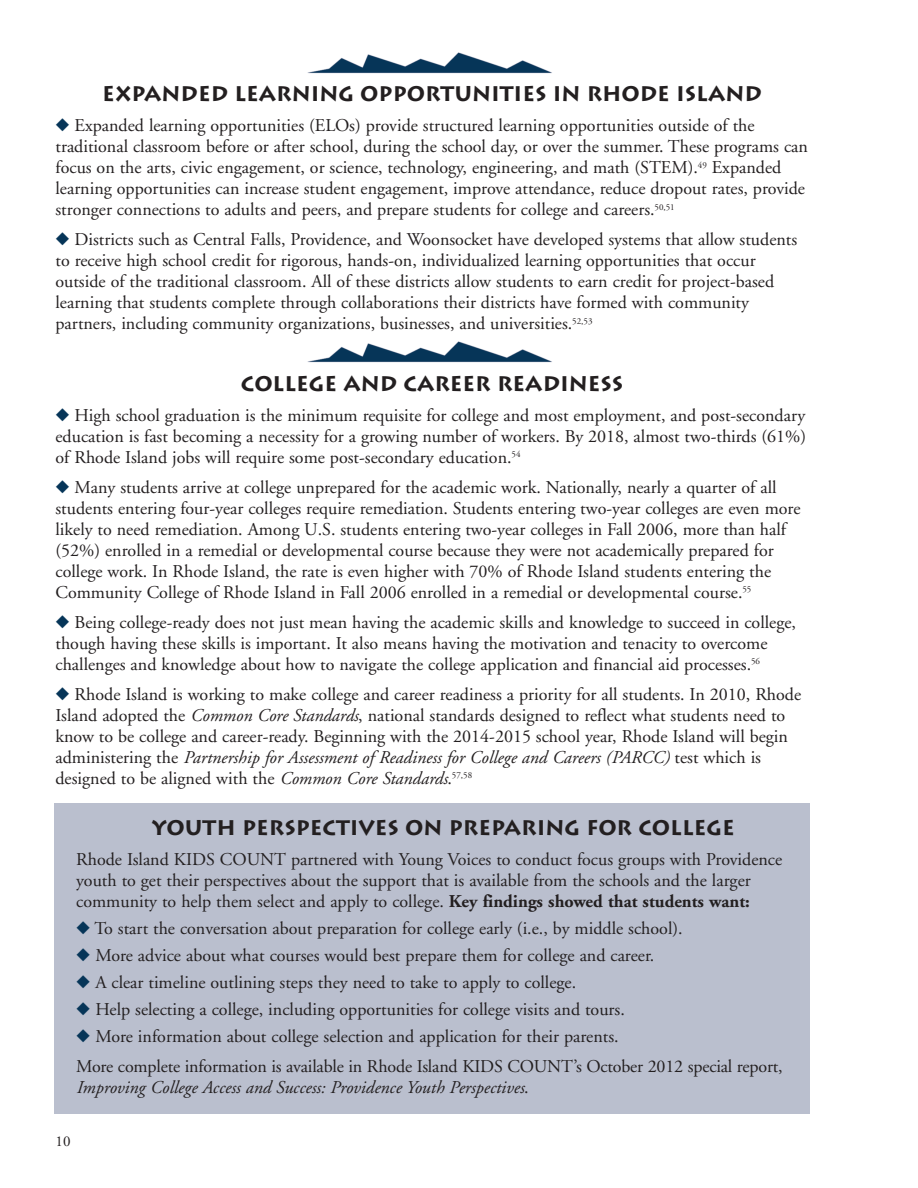
<style>
.page{position:relative;width:918px;height:1188px;background:#fff}
.page>*{position:absolute;margin:0;border:0;box-sizing:border-box;transform-origin:0 0}
.t1{font:700 21px "Lithos";color:#231f20}
.t2{font:18px/21px "Adobe Garamond";color:#231f20}
.t3{font:italic 18px "Adobe Garamond";color:#231f20}
.t4{font:15px "Adobe Garamond";color:#231f20}
.s1{color:#063558}
.s2{font-style:italic}
.s3{font-weight:700}
.s4{font-style:normal}
</style>
<div class="page">
<div style="left:54px;top:803px;width:756px;height:311px;background:#babfce"></div>
<img style="left:307px;top:52px;width:245px;height:22px">
<img style="left:307px;top:341px;width:245px;height:22px">
<p class="t1" style="left:102px;top:82px;width:661px">EXPANDED LEARNING OPPORTUNITIES IN RHODE ISLAND</p>
<p class="t2" style="left:55px;top:116px;width:754px"><span class="s1">◆</span> Expanded learning opportunities (ELOs) provide structured learning opportunities outside of the traditional classroom before or after school, during the school day, or over the summer. These programs can focus on the arts, civic engagement, or science, technology, engineering, and math (STEM).<sup>49</sup> Expanded learning opportunities can increase student engagement, improve attendance, reduce dropout rates, provide stronger connections to adults and peers, and prepare students for college and careers.<sup>50,51</sup></p>
<p class="t2" style="left:56px;top:230px;width:743px"><span class="s1">◆</span> Districts such as Central Falls, Providence, and Woonsocket have developed systems that allow students to receive high school credit for rigorous, hands-on, individualized learning opportunities that occur outside of the traditional classroom. All of these districts allow students to earn credit for project-based learning that students complete through collaborations their districts have formed with community partners, including community organizations, businesses, and universities.<sup>52,53</sup></p>
<p class="t1" style="left:241px;top:371px;width:384px">COLLEGE AND CAREER READINESS</p>
<p class="t2" style="left:56px;top:405px;width:752px;text-align:justify"><span class="s1">◆</span> High school graduation is the minimum requisite for college and most employment, and post-secondary education is fast becoming a necessity for a growing number of workers. By 2018, almost two-thirds (61%) of Rhode Island jobs will require some post-secondary education.<sup>54</sup></p>
<p class="t2" style="left:56px;top:477px;width:747px"><span class="s1">◆</span> Many students arrive at college unprepared for the academic work. Nationally, nearly a quarter of all students entering four-year colleges require remediation. Students entering two-year colleges are even more likely to need remediation. Among U.S. students entering two-year colleges in Fall 2006, more than half (52%) enrolled in a remedial or developmental course because they were not academically prepared for college work. In Rhode Island, the rate is even higher with 70% of Rhode Island students entering the Community College of Rhode Island in Fall 2006 enrolled in a remedial or developmental course.<sup>55</sup></p>
<p class="t2" style="left:56px;top:612px;width:742px"><span class="s1">◆</span> Being college-ready does not just mean having the academic skills and knowledge to succeed in college, though having these skills is important. It also means having the motivation and tenacity to overcome challenges and knowledge about how to navigate the college application and financial aid processes.<sup>56</sup></p>
<p class="t2" style="left:56px;top:684px;width:747px"><span class="s1">◆</span> Rhode Island is working to make college and career readiness a priority for all students. In 2010, Rhode Island adopted the <span class="s2">Common Core Standards</span>, national standards designed to reflect what students need to know to be college and career-ready. Beginning with the 2014-2015 school year, Rhode Island will begin administering the <span class="s2">Partnership for Assessment of Readiness for College and Careers (PARCC)</span> test which is designed to be aligned with the <span class="s2">Common Core Standards</span>.<sup>57,58</sup></p>
<p class="t1" style="left:152px;top:815px;width:585px">YOUTH PERSPECTIVES ON PREPARING FOR COLLEGE</p>
<p class="t2" style="left:76px;top:849px;width:708px">Rhode Island KIDS COUNT partnered with Young Voices to conduct focus groups with Providence youth to get their perspectives about the support that is available from the schools and the larger community to help them select and apply to college. <span class="s3">Key findings showed that students want:</span></p>
<p class="t2" style="left:76px;top:918px;width:608px"><span class="s1">◆</span> To start the conversation about preparation for college early (i.e., by middle school).</p>
<p class="t2" style="left:76px;top:945px;width:580px"><span class="s1">◆</span> More advice about what courses would best prepare them for college and career.</p>
<p class="t2" style="left:76px;top:972px;width:501px"><span class="s1">◆</span> A clear timeline outlining steps they need to take to apply to college.</p>
<p class="t2" style="left:76px;top:999px;width:550px"><span class="s1">◆</span> Help selecting a college, including opportunities for college visits and tours.</p>
<p class="t2" style="left:76px;top:1022px;width:708px;line-height:30px"><span class="s1">◆</span> More information about college selection and application for their parents.<br>More complete information is available in Rhode Island KIDS COUNT’s October 2012 special report,</p>
<p class="t3" style="left:76px;top:1078px;width:454px">Improving College Access and Success: Providence Youth Perspectives<span class="s4">.</span></p>
<p class="t4" style="left:56px;top:1134px;width:16px">10</p>
</div>
